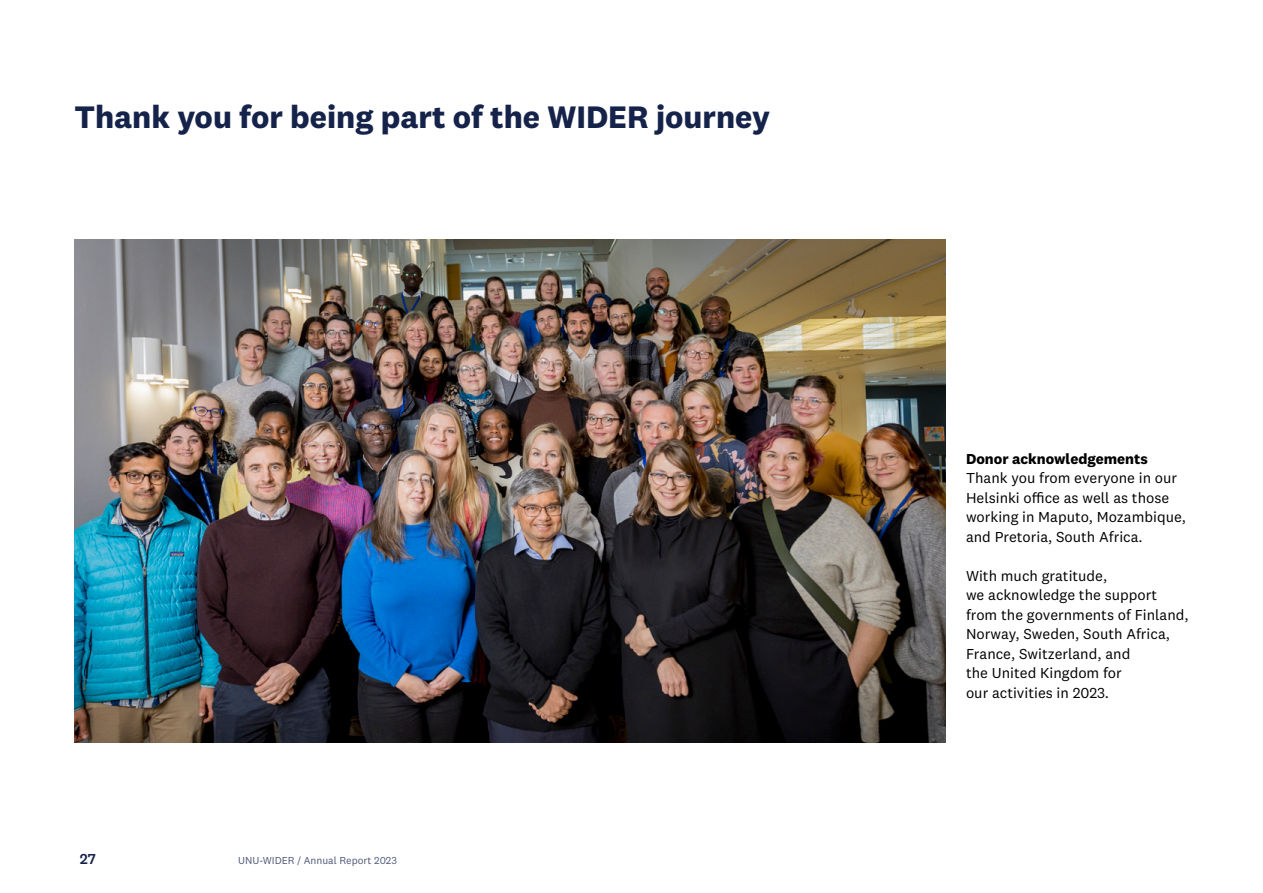
<style>
.page{position:relative;width:1263px;height:893px;background:#fff}
.page>*{position:absolute;margin:0;border:0;box-sizing:border-box;transform-origin:0 0}
.t1{font:700 32.25px "National 2";color:#15234a}
.t2{font:15px/19.5px "National 2";color:#000}
.t3{font:700 15px "National 2";color:#000}
.t4{font:500 15px "National 2";color:#15234a}
.t5{font:10.5px "National 2";color:#4f5978}
</style>
<div class="page">
<img style="left:74px;top:240px;width:871px;height:503px">
<h1 class="t1" style="left:74px;top:97px;width:697px">Thank you for being part of the WIDER journey</h1>
<p class="t4" style="left:80px;top:850px;width:18px">27</p>
<p class="t5" style="left:238px;top:854px;width:160px">UNU-WIDER / Annual Report 2023</p>
<p class="t3" style="left:966px;top:449px;width:183px">Donor acknowledgements</p>
<p class="t2" style="left:966px;top:468px;width:222px">Thank you from everyone in our<br>Helsinki office as well as those working in Maputo, Mozambique, and Pretoria, South Africa.</p>
<p class="t2" style="left:966px;top:566px;width:224px">With much gratitude,<br>we acknowledge the support from the governments of Finland,<br>Norway, Sweden, South Africa,<br>France, Switzerland, and<br>the United Kingdom for<br>our activities in 2023.</p>
</div>
